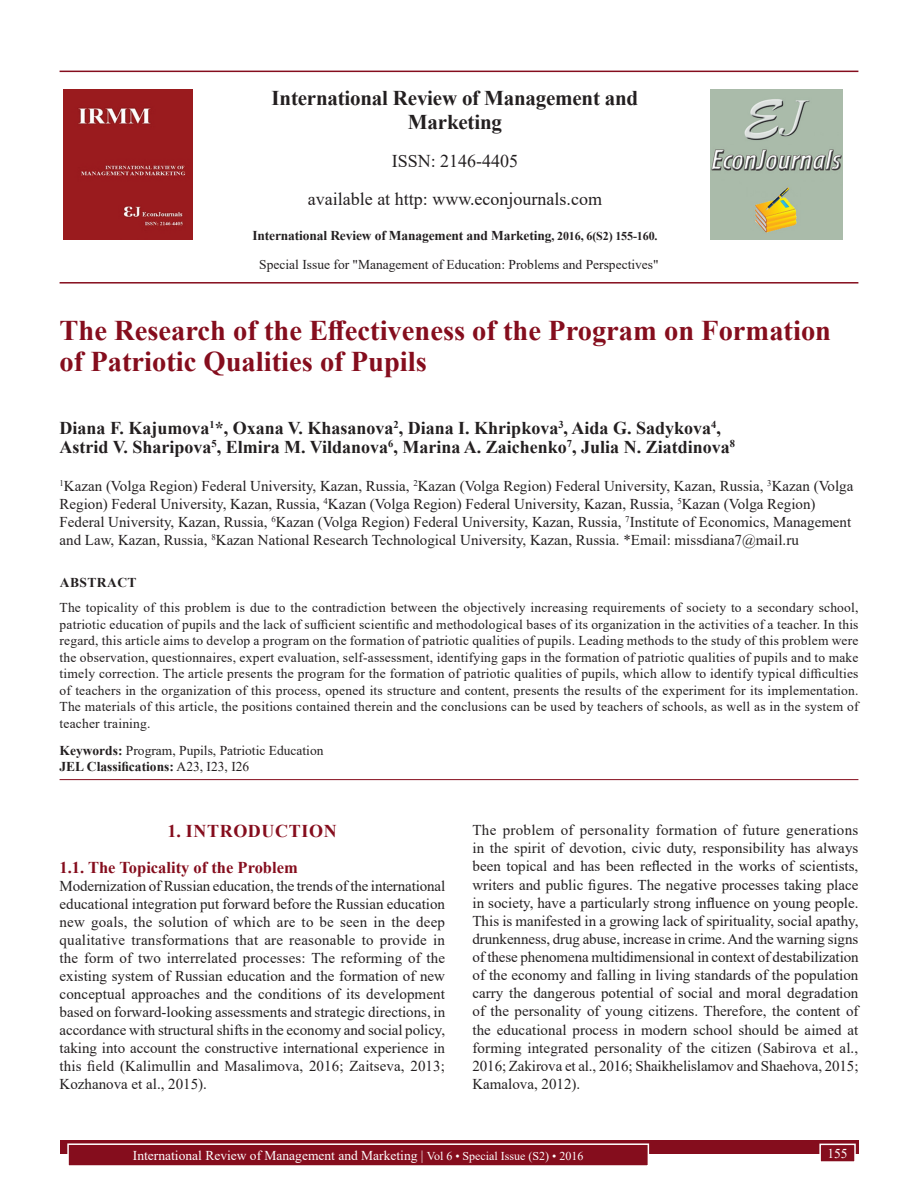
<style>
.page{position:relative;width:918px;height:1188px;background:#fff}
.page>*{position:absolute;margin:0;border:0;box-sizing:border-box;transform-origin:0 0}
.AT{font:700 28.5px/31.5px "Times New Roman";color:#850d1d}
.Issue_details{font:700 21px/24px "Times New Roman";letter-spacing:-.01em;color:#231f20;text-align:center}
.AU{font:700 18px/19.8px "Times New Roman";color:#231f20}
.Issue_details-2{font:18px "Times New Roman";color:#231f20}
.t1{font:700 18px "Times New Roman";letter-spacing:.035em;color:#850d1d}
.t2{font:700 16.5px "Times New Roman";color:#850d1d}
.TX{font:15px/18.1px "Times New Roman";color:#231f20;text-align:justify}
.AFF{font:15px/18px "Times New Roman";color:#231f20}
.ABS{font:13.5px/16.5px "Times New Roman";color:#231f20;text-align:justify}
.Folio{font:13.5px "Times New Roman";color:#fff}
.KWD{font:13.5px/16.2px "Times New Roman";color:#231f20}
.Issue_details-3{font:700 13.5px "Times New Roman";letter-spacing:-.01em;color:#231f20}
.ABSH{font:700 13.5px "Times New Roman";letter-spacing:.035em;color:#231f20}
.s1{font-size:12px}
.s2{font-weight:700}
</style>
<div class="page">
<div style="left:60px;top:1140px;width:798px;height:13px;background:#850d1d"></div>
<div style="left:68px;top:1144px;width:580px;height:22px;background:#850d1d"></div>
<div style="left:67px;top:1143px;width:582px;height:24px;border:2px solid #fff"></div>
<div style="left:820px;top:1144px;width:35px;height:18px;background:#850d1d"></div>
<div style="left:819px;top:1144px;width:37px;height:19px;border:2px solid #fff"></div>
<hr style="left:60px;top:71px;width:798px;height:1px;background:#850d1d">
<hr style="left:60px;top:282px;width:798px;height:2px;background:#850d1d">
<img style="left:64px;top:89px;width:129px;height:151px">
<img style="left:711px;top:89px;width:132px;height:150px">
<hr style="left:60px;top:779px;width:798px;height:1px;background:#850d1d">
<p class="Issue_details" style="left:272px;top:85px;width:368px">International Review of Management and<br>Marketing</p>
<p class="Issue_details-2" style="left:392px;top:148px;width:128px">ISSN: 2146-4405</p>
<p class="Issue_details-2" style="left:308px;top:186px;width:296px">available at http: www.econjournals.com</p>
<p class="Issue_details-3" style="left:252px;top:226px;width:407px">International Review of Management and Marketing<span class="s1">, 2016, 6(S2) 155-160.</span></p>
<p class="ABS" style="left:259px;top:256px;width:401px">Special Issue for "Management of Education: Problems and Perspectives"</p>
<p class="AT" style="left:60px;top:314px;width:773px">The Research of the Effectiveness of the Program on Formation of Patriotic Qualities of Pupils</p>
<p class="AU" style="left:60px;top:417px;width:677px">Diana F. Kajumova<sup>1</sup>*, Oxana V. Khasanova<sup>2</sup>, Diana I. Khripkova<sup>3</sup>, Aida G. Sadykova<sup>4</sup>,<br>Astrid V. Sharipova<sup>5</sup>, Elmira M. Vildanova<sup>6</sup>, Marina A. Zaichenko<sup>7</sup>, Julia N. Ziatdinova<sup>8</sup></p>
<p class="AFF" style="left:60px;top:477px;width:795px"><sup>1</sup>Kazan (Volga Region) Federal University, Kazan, Russia, <sup>2</sup>Kazan (Volga Region) Federal University, Kazan, Russia, <sup>3</sup>Kazan (Volga Region) Federal University, Kazan, Russia, <sup>4</sup>Kazan (Volga Region) Federal University, Kazan, Russia, <sup>5</sup>Kazan (Volga Region)<br>Federal University, Kazan, Russia, <sup>6</sup>Kazan (Volga Region) Federal University, Kazan, Russia, <sup>7</sup>Institute of Economics, Management and Law, Kazan, Russia, <sup>8</sup>Kazan National Research Technological University, Kazan, Russia. *Email: missdiana7@mail.ru</p>
<p class="ABSH" style="left:60px;top:573px;width:78px">ABSTRACT</p>
<p class="ABS" style="left:60px;top:599px;width:800px">The topicality of this problem is due to the contradiction between the objectively increasing requirements of society to a secondary school, patriotic education of pupils and the lack of sufficient scientific and methodological bases of its organization in the activities of a teacher. In this regard, this article aims to develop a program on the formation of patriotic qualities of pupils. Leading methods to the study of this problem were the observation, questionnaires, expert evaluation, self-assessment, identifying gaps in the formation of patriotic qualities of pupils and to make timely correction. The article presents the program for the formation of patriotic qualities of pupils, which allow to identify typical difficulties of teachers in the organization of this process, opened its structure and content, presents the results of the experiment for its implementation.<br>The materials of this article, the positions contained therein and the conclusions can be used by teachers of schools, as well as in the system of teacher training.</p>
<p class="KWD" style="left:60px;top:741px;width:265px"><span class="s2">Keywords:</span> Program, Pupils, Patriotic Education<br><span class="s2">JEL Classifications:</span> A23, I23, I26</p>
<h1 class="t1" style="left:168px;top:818px;width:171px">1. INTRODUCTION</h1>
<h2 class="t2" style="left:60px;top:856px;width:240px">1.1. The Topicality of the Problem</h2>
<p class="TX" style="left:60px;top:876px;width:387px">Modernization of Russian education, the trends of the international educational integration put forward before the Russian education new goals, the solution of which are to be seen in the deep qualitative transformations that are reasonable to provide in the form of two interrelated processes: The reforming of the existing system of Russian education and the formation of new conceptual approaches and the conditions of its development based on forward-looking assessments and strategic directions, in accordance with structural shifts in the economy and social policy, taking into account the constructive international experience in this field (Kalimullin and Masalimova, 2016; Zaitseva, 2013; Kozhanova et al., 2015).</p>
<p class="TX" style="left:472px;top:821px;width:388px">The problem of personality formation of future generations in the spirit of devotion, civic duty, responsibility has always been topical and has been reflected in the works of scientists, writers and public figures. The negative processes taking place in society, have a particularly strong influence on young people.<br>This is manifested in a growing lack of spirituality, social apathy, drunkenness, drug abuse, increase in crime. And the warning signs of these phenomena multidimensional in context of destabilization of the economy and falling in living standards of the population carry the dangerous potential of social and moral degradation of the personality of young citizens. Therefore, the content of the educational process in modern school should be aimed at forming integrated personality of the citizen (Sabirova et al., 2016; Zakirova et al., 2016; Shaikhelislamov and Shaehova, 2015; Kamalova, 2012).</p>
<p class="Folio" style="left:133px;top:1146px;width:452px">International Review of Management and Marketing | <span class="s1">Vol 6 • Special Issue (S2) • 2016</span></p>
<p class="Folio" style="left:827px;top:1144px;width:22px">155</p>
</div>
